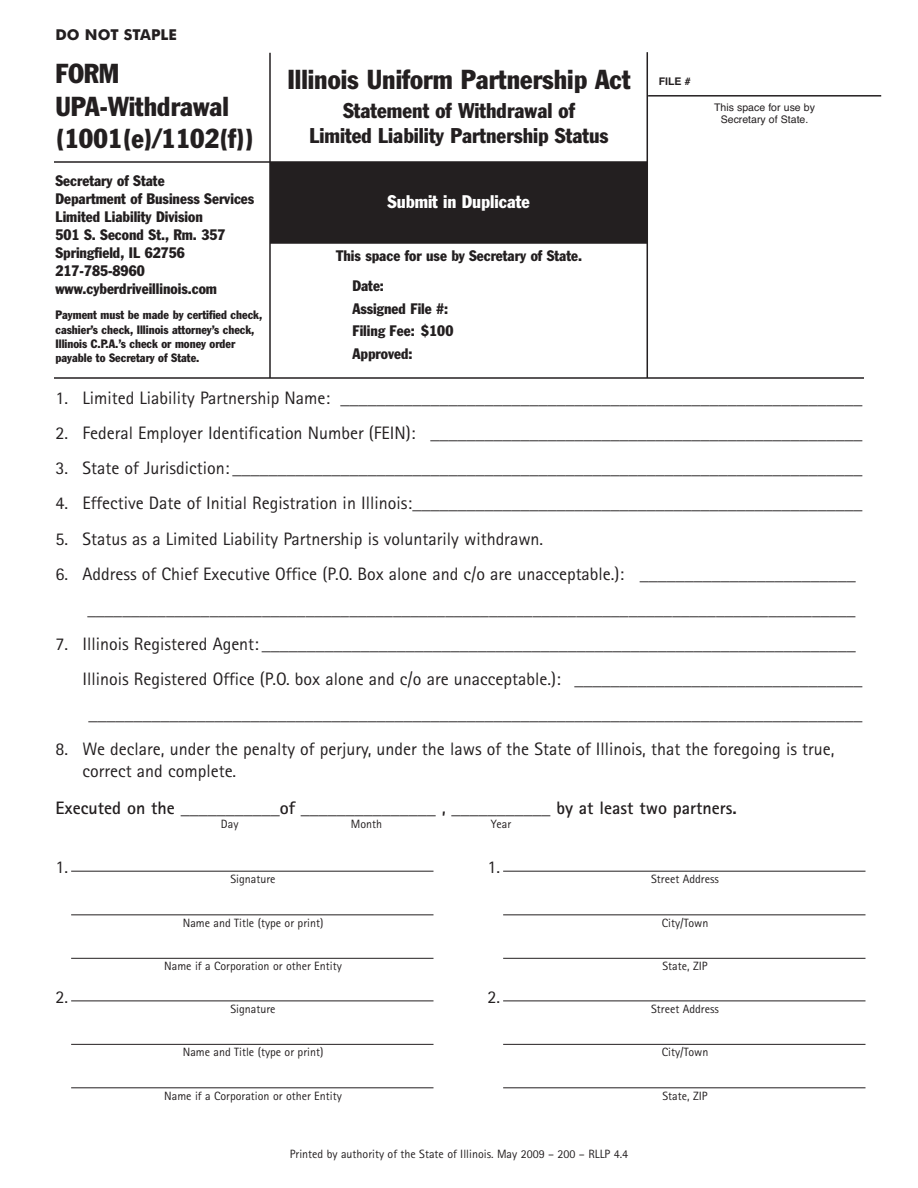
<style>
.page{position:relative;width:918px;height:1188px;background:#fff}
.page>*{position:absolute;margin:0;border:0;box-sizing:border-box;transform-origin:0 0}
.t1{font:condensed 27px/32.4px "Franklin Gothic";color:#231f20}
.t2{font:condensed 21px/25.2px "Franklin Gothic";color:#231f20;text-align:center}
.t3{font:18px/35.1px "Rotis Sans Serif";color:#231f20;text-align:right}
.t4{font:700 18px "Rotis Sans Serif";color:#231f20}
.t5{font:condensed 18px "Franklin Gothic";color:#fff}
.t6{font:condensed 15px/18px "Franklin Gothic";color:#231f20}
.t7{font:700 15px "Futura BT";color:#231f20}
.t8{font:12px "Rotis Sans Serif";color:#231f20}
.t9{font:condensed 12px/14.4px "Franklin Gothic";color:#231f20}
.t10{font:10.5px/12.6px "Helvetica";color:#231f20;text-align:center}
.t11{font:700 10.5px "Helvetica";color:#231f20}
</style>
<div class="page">
<hr style="left:54px;top:377px;width:810px;height:2px;background:#231f20">
<hr style="left:54px;top:161px;width:594px;height:2px;background:#231f20">
<hr style="left:270px;top:242px;width:378px;height:2px;background:#231f20">
<hr style="left:269px;top:53px;width:2px;height:325px;background:#231f20">
<hr style="left:647px;top:52px;width:1px;height:326px;background:#231f20">
<div style="left:270px;top:162px;width:377px;height:81px;background:#231f20"></div>
<hr style="left:71px;top:871px;width:363px;height:1px;background:#231f20">
<hr style="left:503px;top:871px;width:363px;height:1px;background:#231f20">
<hr style="left:71px;top:914px;width:363px;height:1px;background:#231f20">
<hr style="left:503px;top:914px;width:363px;height:1px;background:#231f20">
<hr style="left:71px;top:958px;width:363px;height:1px;background:#231f20">
<hr style="left:503px;top:958px;width:363px;height:1px;background:#231f20">
<hr style="left:71px;top:1001px;width:363px;height:1px;background:#231f20">
<hr style="left:503px;top:1001px;width:363px;height:1px;background:#231f20">
<hr style="left:71px;top:1044px;width:363px;height:1px;background:#231f20">
<hr style="left:503px;top:1044px;width:363px;height:1px;background:#231f20">
<hr style="left:71px;top:1087px;width:363px;height:1px;background:#231f20">
<hr style="left:503px;top:1087px;width:363px;height:1px;background:#231f20">
<hr style="left:648px;top:95px;width:233px;height:2px;background:#231f20">
<p class="t7" style="left:56px;top:28px;width:123px">DO NOT STAPLE</p>
<h1 class="t1" style="left:56px;top:59px;width:200px">FORM<br>UPA-Withdrawal (1001(e)/1102(f))</h1>
<p class="t6" style="left:56px;top:173px;width:200px">Secretary of State<br>Department of Business Services<br>Limited Liability Division<br>501 S. Second St., Rm. 357<br>Springfield, IL 62756<br>217-785-8960 www.cyberdriveillinois.com</p>
<p class="t9" style="left:56px;top:309px;width:208px">Payment must be made by certified check, cashier’s check, Illinois attorney’s check, Illinois C.P.A.’s check or money order payable to Secretary of State.</p>
<h1 class="t1" style="left:287px;top:66px;width:345px">Illinois Uniform Partnership Act</h1>
<p class="t2" style="left:309px;top:99px;width:301px">Statement of Withdrawal of<br>Limited Liability Partnership Status</p>
<p class="t11" style="left:659px;top:75px;width:33px">FILE #</p>
<p class="t10" style="left:714px;top:101px;width:102px">This space for use by<br>Secretary of State.</p>
<p class="t5" style="left:387px;top:195px;width:144px">Submit in Duplicate</p>
<p class="t6" style="left:353px;top:241px;width:231px;line-height:30.3px;text-indent:-16px">This space for use by Secretary of State.<br>Date:</p>
<p class="t6" style="left:353px;top:298px;width:102px;line-height:22.5px">Assigned File #:<br>Filing Fee: $100<br>Approved:</p>
<p class="t3" style="left:56px;top:382px;width:809px">1. Limited Liability Partnership Name: __________________________________________________________</p>
<p class="t3" style="left:56px;top:417px;width:809px">2. Federal Employer Identification Number (FEIN): ________________________________________________</p>
<p class="t3" style="left:56px;top:453px;width:809px">3. State of Jurisdiction: ______________________________________________________________________</p>
<p class="t3" style="left:56px;top:488px;width:809px">4. Effective Date of Initial Registration in Illinois:__________________________________________________</p>
<p class="t3" style="left:56px;top:523px;width:489px">5. Status as a Limited Liability Partnership is voluntarily withdrawn.</p>
<p class="t3" style="left:56px;top:558px;width:802px">6. Address of Chief Executive Office (P.O. Box alone and c/o are unacceptable.): ________________________ ________________________________________________________________________________________</p>
<p class="t3" style="left:56px;top:628px;width:802px">7. Illinois Registered Agent: __________________________________________________________________</p>
<p class="t3" style="left:83px;top:663px;width:782px">Illinois Registered Office (P.O. box alone and c/o are unacceptable.): ________________________________</p>
<p class="t3" style="left:89px;top:698px;width:776px">______________________________________________________________________________________</p>
<p class="t3" style="left:83px;top:740px;width:753px;line-height:21.6px;text-align:left;text-indent:-27px">8. We declare, under the penalty of perjury, under the laws of the State of Illinois, that the foregoing is true, correct and complete.</p>
<p class="t4" style="left:55px;top:802px;width:683px">Executed on the ___________of _______________ , ___________ by at least two partners.</p>
<p class="t8" style="left:221px;top:820px;width:19px">Day</p>
<p class="t8" style="left:351px;top:820px;width:33px">Month</p>
<p class="t8" style="left:491px;top:820px;width:22px">Year</p>
<p class="t3" style="left:56px;top:852px;width:14px">1.</p>
<p class="t3" style="left:488px;top:852px;width:14px">1.</p>
<p class="t8" style="left:231px;top:874px;width:47px">Signature</p>
<p class="t8" style="left:183px;top:918px;width:142px">Name and Title (type or print)</p>
<p class="t8" style="left:164px;top:962px;width:179px">Name if a Corporation or other Entity</p>
<p class="t8" style="left:231px;top:1005px;width:47px">Signature</p>
<p class="t8" style="left:183px;top:1048px;width:142px">Name and Title (type or print)</p>
<p class="t8" style="left:164px;top:1091px;width:179px">Name if a Corporation or other Entity</p>
<p class="t3" style="left:56px;top:981px;width:14px">2.</p>
<p class="t3" style="left:488px;top:981px;width:14px">2.</p>
<p class="t8" style="left:290px;top:1150px;width:340px">Printed by authority of the State of Illinois. May 2009 – 200 – RLLP 4.4</p>
<p class="t8" style="left:651px;top:874px;width:69px">Street Address</p>
<p class="t8" style="left:662px;top:918px;width:48px">City/Town</p>
<p class="t8" style="left:663px;top:962px;width:47px">State, ZIP</p>
<p class="t8" style="left:651px;top:1005px;width:69px">Street Address</p>
<p class="t8" style="left:662px;top:1048px;width:48px">City/Town</p>
<p class="t8" style="left:663px;top:1091px;width:47px">State, ZIP</p>
</div>
